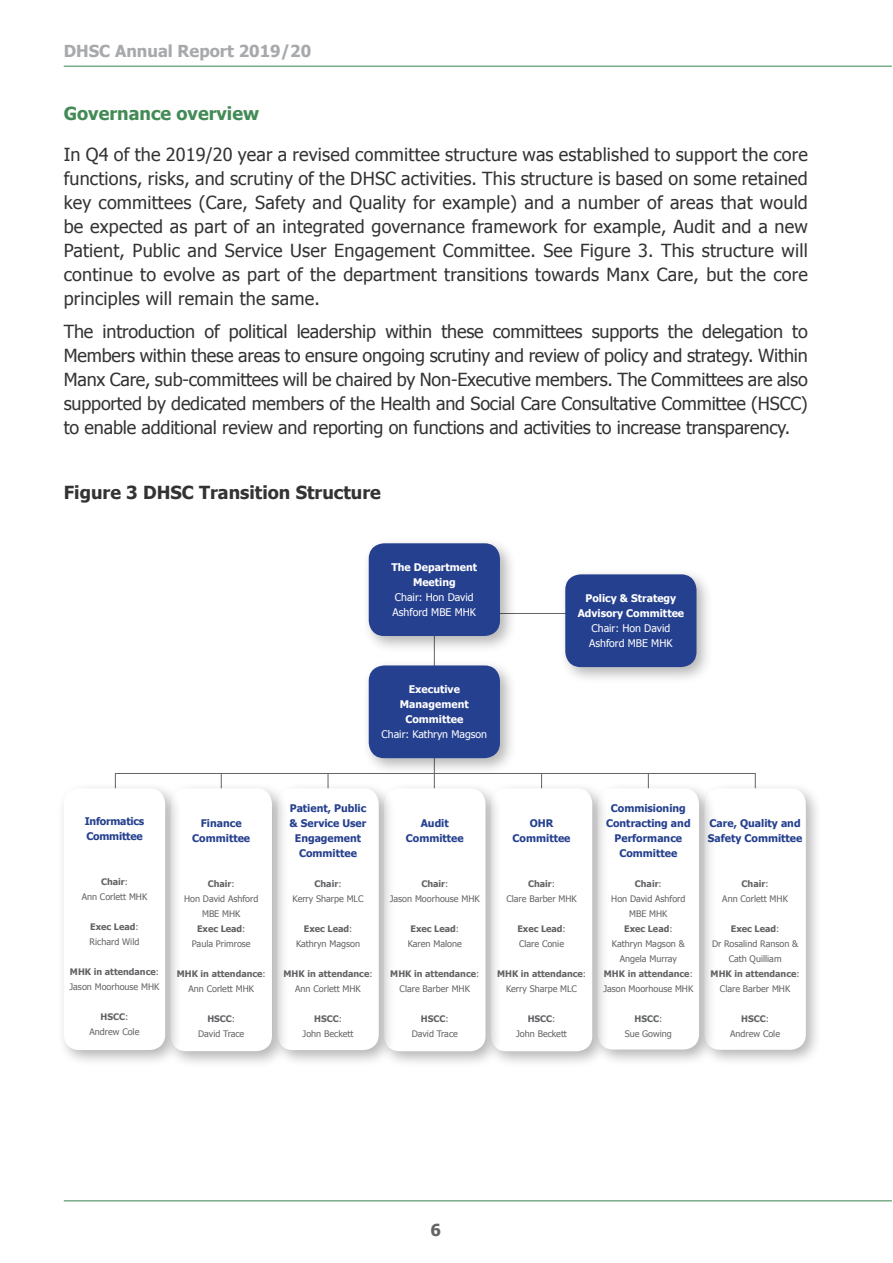
<style>
.page{position:relative;width:893px;height:1263px;background:#fff}
.page>*{position:absolute;margin:0;border:0;box-sizing:border-box;transform-origin:0 0}
.t1{font:18px/24px "Tahoma";letter-spacing:-.005em;color:#333334;text-align:justify}
.t2{font:700 18px "Tahoma";color:#333334}
.t3{font:700 18px "Tahoma";color:#438b56}
.t4{font:700 16.5px "Tahoma";color:#a7a9ac}
.t5{font:700 16.5px "Tahoma";color:#636466}
.t6{font:700 10.5px/15px "Tahoma";color:#25408f;text-align:center}
.t7{font:700 10.5px/15px "Tahoma";color:#fff;text-align:center}
.t8{font:10.5px/15px "Tahoma";color:#fff}
.t9{font:700 10.5px/15px "Tahoma";letter-spacing:-.02em;color:#25408f}
.t10{font:9px/15px "Tahoma";color:#636466;text-align:center}
.t11{font:700 9px/15px "Tahoma";color:#636466;text-align:center}
.s1{font-weight:700}
.s2{font-weight:400}
</style>
<div class="page">
<hr style="left:64px;top:66px;width:828px;height:1px;background:#438b56">
<hr style="left:64px;top:1200px;width:828px;height:1px;background:#438b56">
<svg style="left:115px;top:773px;width:641px;height:8px"></svg>
<svg style="left:434px;top:613px;width:176px;height:168px"></svg>
<div style="left:362px;top:659px;width:155px;height:116px;background:#000;opacity:.3"></div>
<div style="left:369px;top:665px;width:131px;height:93px;background:#25408f;border-radius:15px"></div>
<div style="left:362px;top:537px;width:155px;height:116px;background:#000;opacity:.3"></div>
<div style="left:369px;top:543px;width:131px;height:93px;background:#25408f;border-radius:15px"></div>
<div style="left:558px;top:568px;width:156px;height:116px;background:#000;opacity:.3"></div>
<div style="left:565px;top:574px;width:131px;height:93px;background:#25408f;border-radius:15px"></div>
<div style="left:697px;top:781px;width:126px;height:286px;background:#000;opacity:.3"></div>
<div style="left:704px;top:788px;width:102px;height:262px;background:#fff;border-radius:16px"></div>
<hr style="left:648px;top:774px;width:1px;height:34px;background:#636466">
<div style="left:591px;top:781px;width:125px;height:286px;background:#000;opacity:.3"></div>
<div style="left:598px;top:788px;width:101px;height:261px;background:#fff;border-radius:16px"></div>
<hr style="left:541px;top:774px;width:1px;height:34px;background:#636466">
<div style="left:484px;top:781px;width:126px;height:288px;background:#000;opacity:.3"></div>
<div style="left:491px;top:788px;width:101px;height:263px;background:#fff;border-radius:16px"></div>
<div style="left:377px;top:781px;width:126px;height:288px;background:#000;opacity:.3"></div>
<div style="left:384px;top:788px;width:101px;height:263px;background:#fff;border-radius:16px"></div>
<hr style="left:328px;top:774px;width:1px;height:34px;background:#636466">
<div style="left:270px;top:781px;width:126px;height:286px;background:#000;opacity:.3"></div>
<div style="left:277px;top:788px;width:102px;height:262px;background:#fff;border-radius:16px"></div>
<hr style="left:221px;top:774px;width:1px;height:34px;background:#636466">
<div style="left:163px;top:781px;width:126px;height:287px;background:#000;opacity:.3"></div>
<div style="left:171px;top:788px;width:101px;height:263px;background:#fff;border-radius:16px"></div>
<div style="left:57px;top:781px;width:126px;height:286px;background:#000;opacity:.3"></div>
<div style="left:64px;top:788px;width:101px;height:262px;background:#fff;border-radius:16px"></div>
<p class="t4" style="left:64px;top:39px;width:249px">DHSC Annual Report 2019/20</p>
<p class="t3" style="left:64px;top:101px;width:197px">Governance overview</p>
<p class="t1" style="left:64px;top:142px;width:746px">In Q4 of the 2019/20 year a revised committee structure was established to support the core functions, risks, and scrutiny of the DHSC activities. This structure is based on some retained key committees (Care, Safety and Quality for example) and a number of areas that would be expected as part of an integrated governance framework for example, Audit and a new Patient, Public and Service User Engagement Committee. See Figure 3. This structure will continue to evolve as part of the department transitions towards Manx Care, but the core principles will remain the same.</p>
<p class="t1" style="left:64px;top:318px;width:746px">The introduction of political leadership within these committees supports the delegation to Members within these areas to ensure ongoing scrutiny and review of policy and strategy. Within Manx Care, sub-committees will be chaired by Non-Executive members. The Committees are also supported by dedicated members of the Health and Social Care Consultative Committee (HSCC) to enable additional review and reporting on functions and activities to increase transparency.</p>
<p class="t2" style="left:64px;top:479px;width:319px">Figure 3 DHSC Transition Structure</p>
<p class="t7" style="left:391px;top:559px;width:87px">The Department<br>Meeting</p>
<p class="t8" style="left:393px;top:589px;width:85px">Chair: Hon David<br>Ashford MBE MHK</p>
<p class="t7" style="left:578px;top:590px;width:108px">Policy &amp; Strategy<br>Advisory Committee</p>
<p class="t8" style="left:589px;top:620px;width:85px">Chair: Hon David<br>Ashford MBE MHK</p>
<p class="t7" style="left:400px;top:681px;width:70px">Executive<br>Management<br>Committee</p>
<p class="t8" style="left:382px;top:726px;width:107px">Chair: Kathryn Magson</p>
<p class="t9" style="left:85px;top:813px;width:61px">Informatics<br>Committee</p>
<p class="t10" style="left:82px;top:874px;width:67px"><span class="s1">Chair</span>:<br>Ann Corlett MHK</p>
<p class="t10" style="left:90px;top:919px;width:51px;text-align:left"><span class="s1">Exec Lead</span>:<br>Richard Wild</p>
<p class="t10" style="left:70px;top:964px;width:91px;text-align:left"><span class="s1">MHK in attendance</span>:<br>Jason Moorhouse MHK</p>
<p class="t10" style="left:90px;top:1009px;width:51px"><span class="s1">HSCC</span>:<br>Andrew Cole</p>
<p class="t6" style="left:192px;top:815px;width:59px">Finance<br>Committee</p>
<p class="t10" style="left:184px;top:875px;width:76px"><span class="s1">Chair</span>:<br>Hon David Ashford<br>MBE MHK<br><span class="s1">Exec Lead</span>:<br>Paula Primrose</p>
<p class="t11" style="left:177px;top:965px;width:90px">MHK in attendance<span class="s2">:<br>Ann Corlett MHK</span></p>
<p class="t10" style="left:198px;top:1010px;width:48px"><span class="s1">HSCC</span>:<br>David Trace</p>
<p class="t6" style="left:290px;top:800px;width:78px">Patient, Public &amp; Service User<br>Engagement<br>Committee</p>
<p class="t10" style="left:293px;top:875px;width:72px"><span class="s1">Chair</span>:<br>Kerry Sharpe MLC</p>
<p class="t10" style="left:296px;top:920px;width:65px"><span class="s1">Exec Lead</span>:<br>Kathryn Magson</p>
<p class="t11" style="left:284px;top:965px;width:90px">MHK in attendance<span class="s2">:<br>Ann Corlett MHK</span></p>
<p class="t10" style="left:303px;top:1010px;width:52px"><span class="s1">HSCC</span>:<br>John Beckett</p>
<p class="t6" style="left:406px;top:815px;width:59px">Audit<br>Committee</p>
<p class="t10" style="left:390px;top:875px;width:91px"><span class="s1">Chair</span>:<br>Jason Moorhouse MHK</p>
<p class="t10" style="left:408px;top:920px;width:55px"><span class="s1">Exec Lead</span>:<br>Karen Malone</p>
<p class="t11" style="left:390px;top:965px;width:90px">MHK in attendance<span class="s2">:<br>Clare Barber MHK</span></p>
<p class="t10" style="left:412px;top:1010px;width:48px"><span class="s1">HSCC</span>:<br>David Trace</p>
<p class="t6" style="left:513px;top:815px;width:59px">OHR<br>Committee</p>
<p class="t10" style="left:506px;top:875px;width:72px"><span class="s1">Chair</span>:<br>Clare Barber MHK</p>
<p class="t10" style="left:517px;top:920px;width:50px;text-align:left"><span class="s1">Exec Lead</span>:<br>Clare Conie</p>
<p class="t11" style="left:497px;top:965px;width:90px">MHK in attendance<span class="s2">:<br>Kerry Sharpe MLC</span></p>
<p class="t10" style="left:516px;top:1010px;width:52px"><span class="s1">HSCC</span>:<br>John Beckett</p>
<p class="t6" style="left:606px;top:800px;width:86px">Commisioning<br>Contracting and<br>Performance<br>Committee</p>
<p class="t10" style="left:603px;top:875px;width:91px"><span class="s1">Chair</span>:<br>Hon David Ashford<br>MBE MHK<br><span class="s1">Exec Lead</span>:<br>Kathryn Magson &amp;<br>Angela Murray<br><span class="s1">MHK in attendance</span>:<br>Jason Moorhouse MHK</p>
<p class="t10" style="left:625px;top:1010px;width:49px"><span class="s1">HSCC</span>:<br>Sue Gowing</p>
<p class="t6" style="left:708px;top:815px;width:96px;text-align:left">Care, Quality and<br>Safety Committee</p>
<p class="t10" style="left:722px;top:875px;width:67px"><span class="s1">Chair</span>:<br>Ann Corlett MHK</p>
<p class="t10" style="left:711px;top:920px;width:90px"><span class="s1">Exec Lead</span>:<br>Dr Rosalind Ranson &amp;<br>Cath Quilliam<br><span class="s1">MHK in attendance</span>:<br>Clare Barber MHK</p>
<p class="t10" style="left:730px;top:1010px;width:51px"><span class="s1">HSCC</span>:<br>Andrew Cole</p>
<p class="t5" style="left:431px;top:1218px;width:12px">6</p>
</div>
